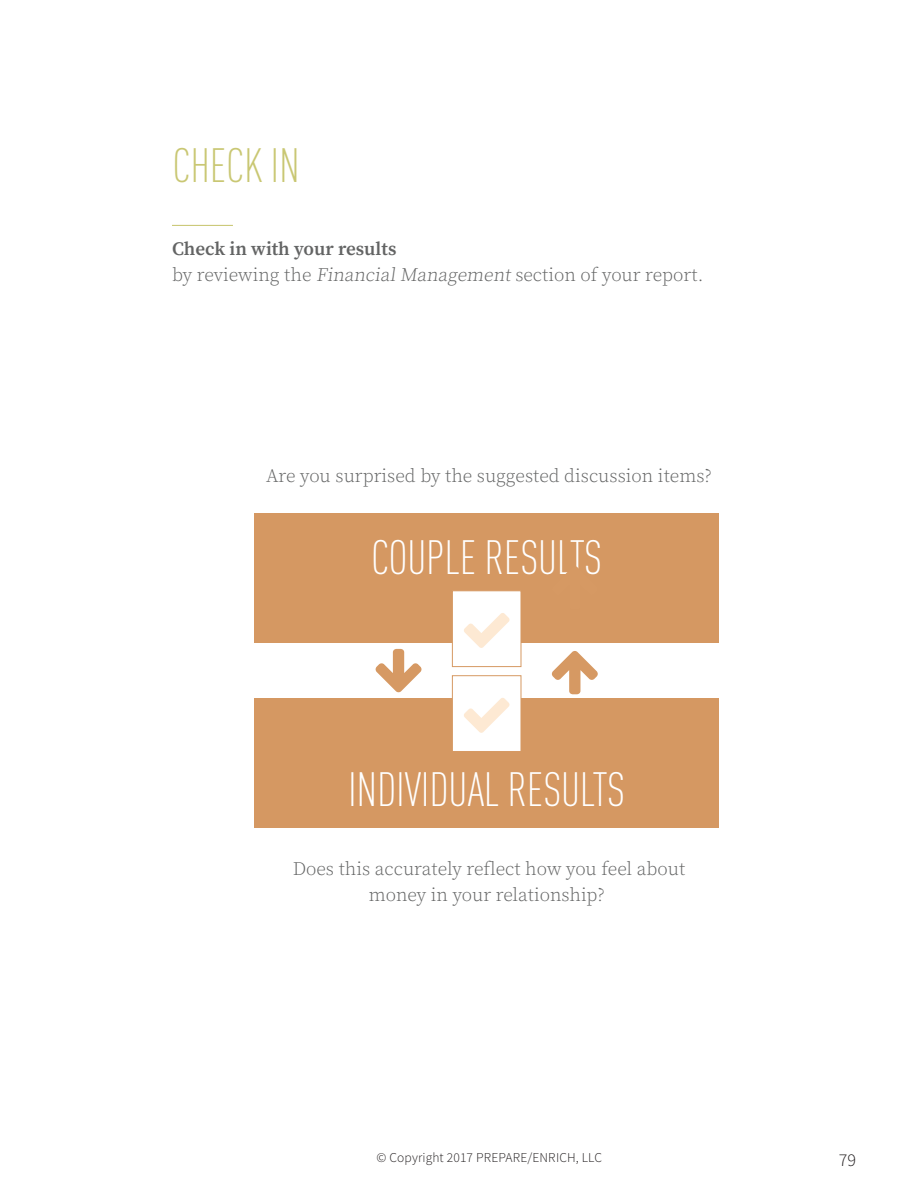
<style>
.page{position:relative;width:918px;height:1188px;background:#fff}
.page>*{position:absolute;margin:0;border:0;box-sizing:border-box;transform-origin:0 0}
.t1{font:300 condensed 47.55px "DIN Pro";letter-spacing:-.005em;color:#fff}
.t2{font:300 condensed 47.55px "DIN Pro";letter-spacing:-.005em;color:#c9c773}
.t3{font:300 19.05px/26.4px "Source Serif Pro";color:#636464;text-align:center}
.t4{font:600 19.05px "Source Serif Pro";color:#636464}
.t5{font:300 18px "Source Sans Pro";color:#231f20}
.t6{font:300 13.5px "Source Sans Pro";letter-spacing:.01em;color:#231f20}
</style>
<div class="page">
<hr style="left:172px;top:225px;width:61px;height:1px;background:#c9c773">
<div style="left:254px;top:513px;width:465px;height:129px;background:#d59862"></div>
<div style="left:254px;top:698px;width:465px;height:130px;background:#d59862"></div>
<div style="left:452px;top:591px;width:69px;height:76px;background:#fff;border:1px solid #d69963"></div>
<div style="left:452px;top:675px;width:69px;height:77px;background:#fff;border:1px solid #d69963"></div>
<h1 class="t2" style="left:172px;top:132px;width:129px">CHECK IN</h1>
<p class="t4" style="left:172px;top:238px;width:226px">Check in with your results</p>
<p class="t3" style="left:172px;top:263px;width:533px">by reviewing the Financial Management section of your report.</p>
<p class="t3" style="left:266px;top:463px;width:447px">Are you surprised by the suggested discussion items?</p>
<h1 class="t1" style="left:371px;top:523px;width:233px">COUPLE RESULTS</h1>
<h1 class="t1" style="left:348px;top:755px;width:279px">INDIVIDUAL RESULTS</h1>
<p class="t3" style="left:293px;top:856px;width:394px">Does this accurately reflect how you feel about money in your relationship?</p>
<p class="t6" style="left:376px;top:1149px;width:227px">© Copyright 2017 PREPARE/ENRICH, LLC</p>
<p class="t5" style="left:839px;top:1149px;width:19px">79</p>
</div>
